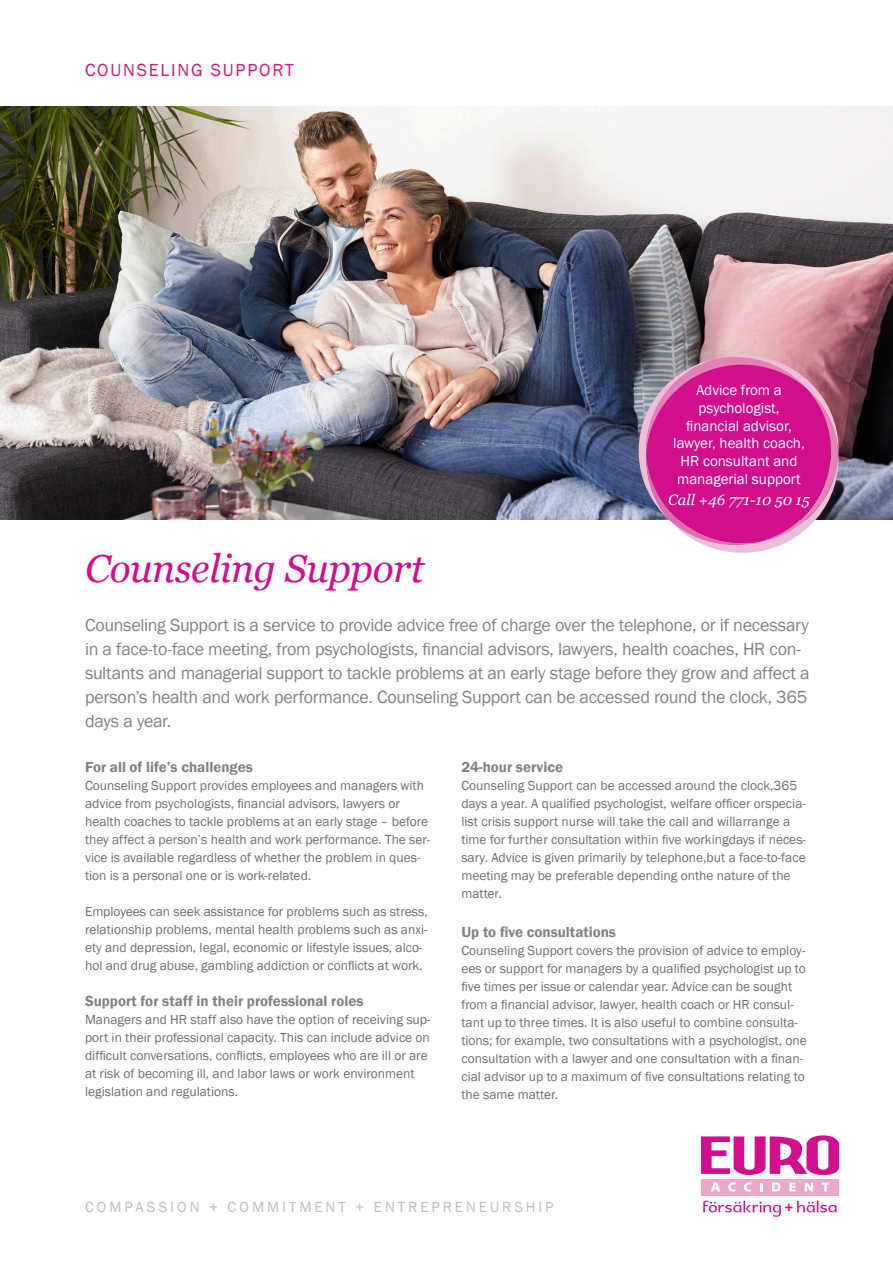
<style>
.page{position:relative;width:893px;height:1263px;background:#fff}
.page>*{position:absolute;margin:0;border:0;box-sizing:border-box;transform-origin:0 0}
.t1{font:italic 39px "Georgia";letter-spacing:-.01em;color:#d20e8c}
.ingress{font:18px/24px "Franklin Gothic";letter-spacing:-.02em;color:#808285}
.t2{font:18px "Franklin Gothic";letter-spacing:.1em;color:#d01787}
.Bröd_9{font:600 15px "Franklin Gothic";color:#808285}
.Bröd_framsida{font:15px/17.7px "Franklin Gothic";color:#fff;text-align:center}
.t3{font:15px "Franklin Gothic";letter-spacing:.2em;color:#bcbdc0}
.Bröd_framsida-2{font:italic 15px "Georgia";color:#fff}
.Bröd_9-2{font:13.5px/18px "Franklin Gothic";color:#6c6d70}
</style>
<div class="page">
<svg style="left:701px;top:1135px;width:138px;height:40px"></svg>
<div style="left:701px;top:1179px;width:138px;height:16px;background:#eaa9cc"></div>
<svg style="left:744px;top:1182px;width:7px;height:9px"></svg>
<svg style="left:728px;top:1182px;width:8px;height:9px"></svg>
<svg style="left:760px;top:1183px;width:3px;height:8px"></svg>
<svg style="left:711px;top:1182px;width:9px;height:9px"></svg>
<svg style="left:805px;top:1182px;width:8px;height:9px"></svg>
<svg style="left:822px;top:1182px;width:7px;height:9px"></svg>
<svg style="left:789px;top:1182px;width:7px;height:9px"></svg>
<svg style="left:772px;top:1182px;width:9px;height:9px"></svg>
<svg style="left:703px;top:1200px;width:134px;height:17px"></svg>
<img style="left:0;top:106px;width:893px;height:413px">
<svg style="left:639px;top:355px;width:199px;height:198px;background:#cf429b"></svg>
<p class="t2" style="left:85px;top:59px;width:210px">COUNSELING SUPPORT</p>
<p class="t1" style="left:85px;top:544px;width:341px">Counseling Support</p>
<p class="Bröd_framsida" style="left:673px;top:382px;width:133px">Advice from a psychologist, financial advisor, lawyer, health coach,<br>HR consultant and managerial support</p>
<p class="Bröd_framsida-2" style="left:668px;top:490px;width:143px">Call +46 771-10 50 15</p>
<p class="ingress" style="left:85px;top:614px;width:726px">Counseling Support is a service to provide advice free of charge over the telephone, or if necessary in a face-to-face meeting, from psychologists, financial advisors, lawyers, health coaches, HR con&shy;sultants and managerial support to tackle problems at an early stage before they grow and affect a person’s health and work performance. Counseling Support can be accessed round the clock, 365 days a year.</p>
<p class="Bröd_9" style="left:85px;top:757px;width:169px">For all of life’s challenges</p>
<p class="Bröd_9-2" style="left:85px;top:776px;width:346px">Counseling Support provides employees and managers with advice from psychologists, financial advisors, lawyers or health coaches to tackle problems at an early stage – before they affect a person’s health and work performance. The ser&shy;vice is available regardless of whether the problem in ques&shy;tion is a personal one or is work-related.</p>
<p class="Bröd_9-2" style="left:85px;top:902px;width:344px">Employees can seek assistance for problems such as stress, relationship problems, mental health problems such as anxi&shy;ety and depression, legal, economic or lifestyle issues, alco&shy;hol and drug abuse, gambling addiction or conflicts at work.</p>
<p class="Bröd_9" style="left:85px;top:991px;width:280px">Support for staff in their professional roles</p>
<p class="Bröd_9-2" style="left:85px;top:1010px;width:347px">Managers and HR staff also have the option of receiving sup&shy;port in their professional capacity. This can include advice on difficult conversations, conflicts, employees who are ill or are at risk of becoming ill, and labor laws or work environment legislation and regulations.</p>
<p class="Bröd_9" style="left:461px;top:757px;width:103px">24-hour service</p>
<p class="Bröd_9-2" style="left:461px;top:776px;width:346px">Counseling Support can be accessed around the clock,365 days a year. A qualified psychologist, welfare officer orspecia&shy;list crisis support nurse will take the call and willarrange a time for further consultation within five workingdays if neces&shy;sary. Advice is given primarily by telephone,but a face-to-face meeting may be preferable depending onthe nature of the matter.</p>
<p class="Bröd_9" style="left:461px;top:923px;width:156px">Up to five consultations</p>
<p class="Bröd_9-2" style="left:461px;top:942px;width:347px">Counseling Support covers the provision of advice to employ&shy;ees or support for managers by a qualified psychologist up to five times per issue or calendar year. Advice can be sought from a financial advisor, lawyer, health coach or HR consul&shy;tant up to three times. It is also useful to combine consulta&shy;tions; for example, two consultations with a psychologist, one consultation with a lawyer and one consultation with a finan&shy;cial advisor up to a maximum of five consultations relating to the same matter.</p>
<p class="t3" style="left:85px;top:1198px;width:470px">COMPASSION + COMMITMENT + ENTREPRENEURSHIP</p>
</div>
